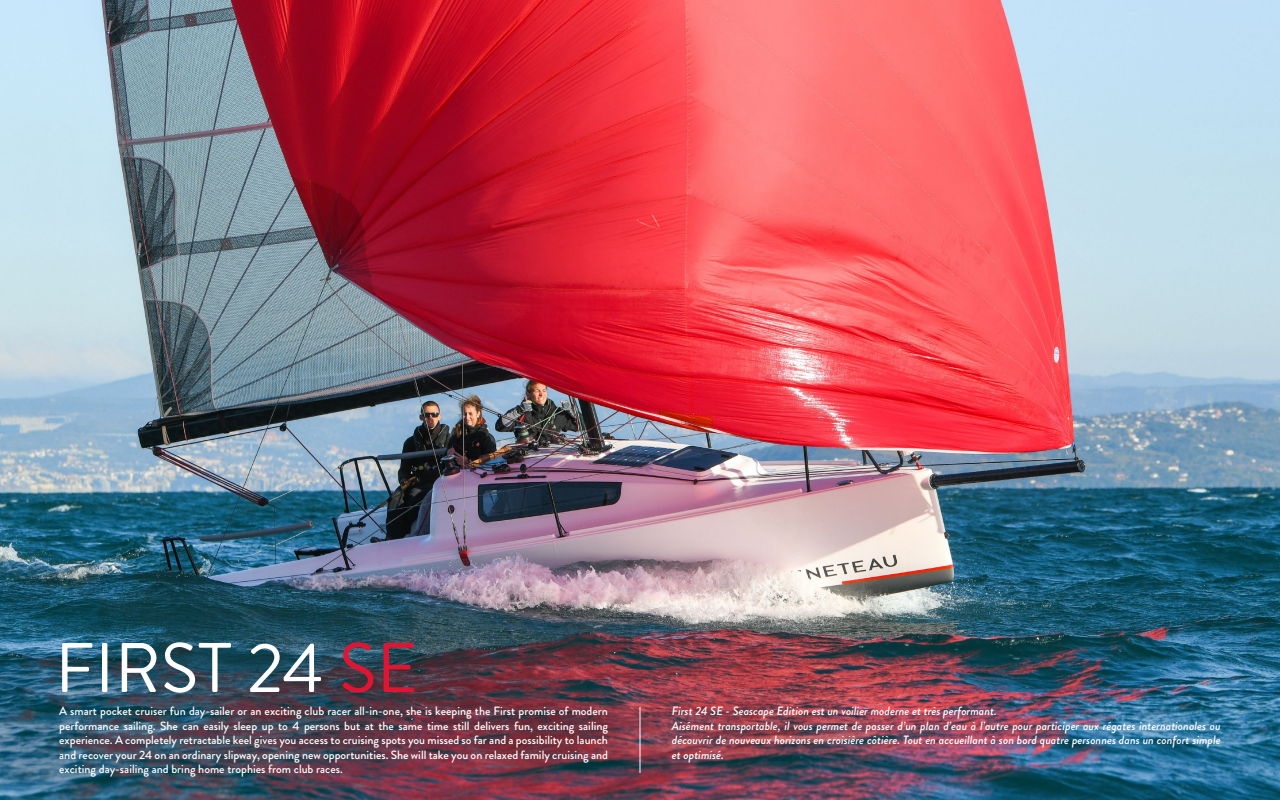
<style>
.page{position:relative;width:1280px;height:800px;background:#fff}
.page>*{position:absolute;margin:0;border:0;box-sizing:border-box;transform-origin:0 0}
.t1{font:70px "Brandon Grotesque";color:#fff}
.t2{font:500 12px/14.4px "Brandon Grotesque";color:#fff;text-align:justify}
.t3{font:italic 500 12px/14.4px "Brandon Grotesque";color:#fff}
.s1{color:#e11532}
</style>
<div class="page">
<img style="left:0;top:0;width:1280px;height:800px">
<hr style="left:640px;top:707px;width:1px;height:66px;background:#fff">
<h1 class="t1" style="left:55px;top:620px;width:364px">FIRST 24 <span class="s1">SE</span></h1>
<p class="t2" style="left:59px;top:704px;width:550px">A smart pocket cruiser fun day-sailer or an exciting club racer all-in-one, she is keeping the First promise of modern performance sailing. She can easily sleep up to 4 persons but at the same time still delivers fun, exciting sailing experience. A completely retractable keel gives you access to cruising spots you missed so far and a possibility to launch and recover your 24 on an ordinary slipway, opening new opportunities. She will take you on relaxed family cruising and exciting day-sailing and bring home trophies from club races.</p>
<p class="t3" style="left:672px;top:704px;width:550px">First 24 SE - Seascape Edition est un voilier moderne et très performant.<br>Aisément transportable, il vous permet de passer d’un plan d’eau à l’autre pour participer aux régates internationales ou découvrir de nouveaux horizons en croisière côtière. Tout en accueillant à son bord quatre personnes dans un confort simple et optimisé.</p>
</div>
